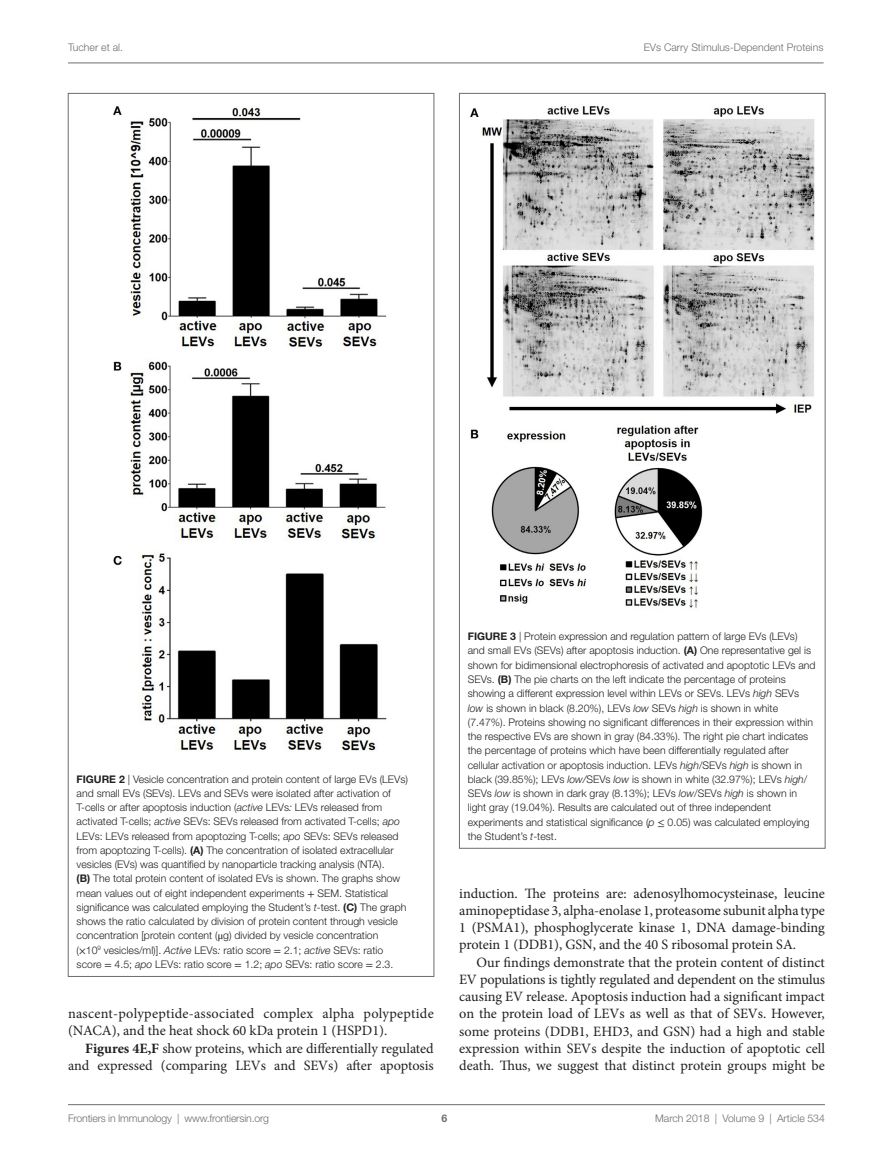
<style>
.page{position:relative;width:893px;height:1170px;background:#fff}
.page>*{position:absolute;margin:0;border:0;box-sizing:border-box;transform-origin:0 0}
.t1{font:14.25px/17.2px "Minion Pro";letter-spacing:-.005em;color:#231f20;text-align:justify}
.t2{font:300 10.5px/14.2px "Helvetica Neue LT Std";color:#231f20}
.t3{font:300 10.5px "Helvetica Neue LT Std";color:#6c6d70}
.t4{font:700 10.5px "Helvetica Neue LT Std";color:#6c6d70}
.s1{font-weight:700}
.s2{font-style:italic}
.s3{font-family:"STIX General";font-weight:400}
</style>
<div class="page">
<img style="left:470px;top:105px;width:345px;height:503px">
<img style="left:113px;top:106px;width:274px;height:646px">
<hr style="left:68px;top:63px;width:756px;height:1px;background:#6c6d70">
<hr style="left:68px;top:1104px;width:757px;height:1px;background:#6c6d70">
<p class="t3" style="left:68px;top:41px;width:57px">Tucher et al.</p>
<p class="t3" style="left:644px;top:41px;width:181px">EVs Carry Stimulus-Dependent Proteins</p>
<p class="t2" style="left:77px;top:771px;width:333px"><span class="s1">FIGURE 2</span> | Vesicle concentration and protein content of large EVs (LEVs) and small EVs (SEVs). LEVs and SEVs were isolated after activation of T-cells or after apoptosis induction (<span class="s2">active</span> LEVs<span class="s2">:</span> LEVs released from activated T-cells; <span class="s2">active</span> SEVs: SEVs released from activated T-cells; <span class="s2">apo </span>LEVs: LEVs released from apoptozing T-cells; <span class="s2">apo</span> SEVs: SEVs released from apoptozing T-cells). <span class="s1">(A)</span> The concentration of isolated extracellular vesicles (EVs) was quantified by nanoparticle tracking analysis (NTA).<br><span class="s1">(B)</span> The total protein content of isolated EVs is shown. The graphs show mean values out of eight independent experiments <span class="s3">+</span> SEM. Statistical significance was calculated employing the Student’s <span class="s2">t</span>-test. <span class="s1">(C)</span> The graph shows the ratio calculated by division of protein content through vesicle concentration [protein content (<span class="s3">μ</span>g) divided by vesicle concentration<br>(<span class="s3">×</span>10<sup>9</sup> vesicles/ml)]. <span class="s2">Active</span> LEVs<span class="s2">:</span> ratio score <span class="s3">=</span> 2.1; <span class="s2">active</span> SEVs: ratio score <span class="s3">=</span> 4.5; <span class="s2">apo</span> LEVs: ratio score <span class="s3">=</span> 1.2; <span class="s2">apo</span> SEVs: ratio score <span class="s3">=</span> 2.3.</p>
<h1 class="t1" style="left:68px;top:1004px;width:367px">nascent-polypeptide-associated complex alpha polypeptide (NACA), and the heat shock 60 kDa protein 1 (HSPD1).</h1>
<h1 class="t1" style="left:68px;top:1039px;width:367px;text-align:right"><span class="s1">Figures 4E,F</span> show proteins, which are differentially regulated and expressed (comparing LEVs and SEVs) after apoptosis</h1>
<p class="t2" style="left:468px;top:629px;width:349px"><span class="s1">FIGURE 3</span> | Protein expression and regulation pattern of large EVs (LEVs) and small EVs (SEVs) after apoptosis induction. <span class="s1">(A)</span> One representative gel is shown for bidimensional electrophoresis of activated and apoptotic LEVs and SEVs. <span class="s1">(B)</span> The pie charts on the left indicate the percentage of proteins showing a different expression level within LEVs or SEVs. LEVs <span class="s2">high</span> SEVs <span class="s2">low</span> is shown in black (8.20%), LEVs <span class="s2">low</span> SEVs <span class="s2">high</span> is shown in white (7.47%). Proteins showing no significant differences in their expression within the respective EVs are shown in gray (84.33%). The right pie chart indicates the percentage of proteins which have been differentially regulated after cellular activation or apoptosis induction. LEVs <span class="s2">high</span>/SEVs <span class="s2">high</span> is shown in black (39.85%); LEVs <span class="s2">low/</span>SEVs <span class="s2">low</span> is shown in white (32.97%); LEVs <span class="s2">high</span>/ SEVs <span class="s2">low</span> is shown in dark gray (8.13%); LEVs <span class="s2">low</span>/SEVs <span class="s2">high</span> is shown in light gray (19.04%). Results are calculated out of three independent experiments and statistical significance (<span class="s2">p</span> <span class="s3">≤</span> 0.05) was calculated employing the Student’s <span class="s2">t</span>-test.</p>
<p class="t1" style="left:459px;top:884px;width:367px">induction. The proteins are: adenosylhomocysteinase, leucine aminopeptidase 3, alpha-enolase 1, proteasome subunit alpha type 1 (PSMA1), phosphoglycerate kinase 1, DNA damage-binding protein 1 (DDB1), GSN, and the 40 S ribosomal protein SA.</p>
<p class="t1" style="left:459px;top:953px;width:367px;text-indent:17px">Our findings demonstrate that the protein content of distinct EV populations is tightly regulated and dependent on the stimulus causing EV release. Apoptosis induction had a significant impact on the protein load of LEVs as well as that of SEVs. However, some proteins (DDB1, EHD3, and GSN) had a high and stable expression within SEVs despite the induction of apoptotic cell death. Thus, we suggest that distinct protein groups might be</p>
<p class="t3" style="left:68px;top:1111px;width:203px">Frontiers in Immunology | www.frontiersin.org</p>
<p class="t3" style="left:655px;top:1111px;width:171px">March 2018 | Volume 9 | Article 534</p>
<p class="t4" style="left:441px;top:1111px;width:7px">6</p>
</div>
